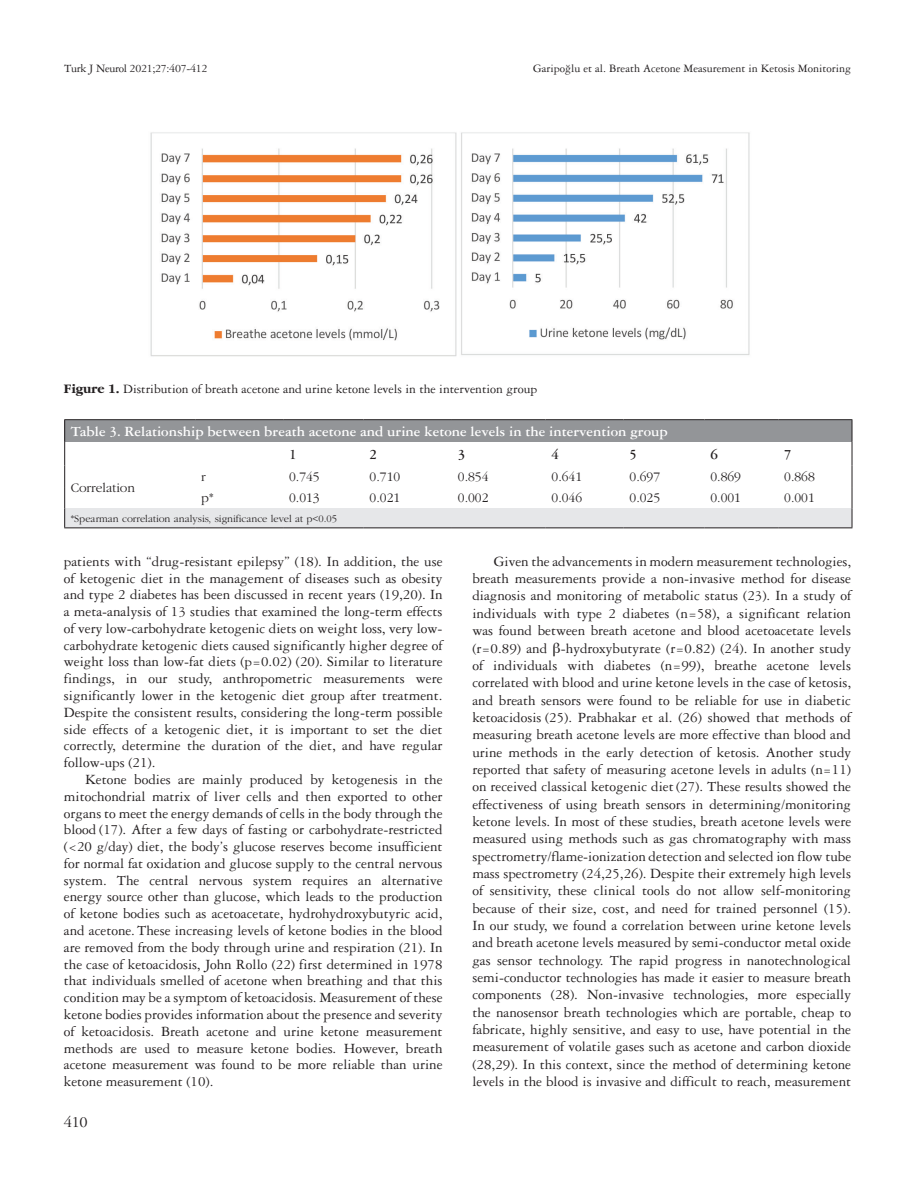
<style>
.page{position:relative;width:915px;height:1191px;background:#fff}
.page>*{position:absolute;margin:0;border:0;box-sizing:border-box;transform-origin:0 0}
.t1{font:16.5px "Garamond Three Tr";color:#231f20}
.YAZI{font:15px/16.8px "Garamond Three Tr";color:#231f20;text-align:justify}
.TABLO-BASLIK{font:15px "Garamond Three Bold Tr";color:#fff}
.TABLO-ARA_BASLIK{font:15px "Garamond Three Bold Tr";color:#231f20}
.TABLO-YAZI{font:13.5px "Garamond Tr";color:#231f20}
.RESİM-ALTI{font:13.5px "Garamond Three Tr";color:#231f20}
.t2{font:12px "Garamond Three Tr";color:#231f20}
.t3{font:12px "Garamond Three Tr";letter-spacing:-.025em;color:#231f20}
.TABLO_ALTI{font:10.5px "Garamond Tr";color:#231f20}
.s1{font-family:"Garamond Bold Tr"}
</style>
<div class="page">
<div style="left:65px;top:420px;width:786px;height:22px;background:#939598"></div>
<div style="left:65px;top:508px;width:786px;height:20px;background:#e6e7e9"></div>
<hr style="left:64px;top:419px;width:131px;height:1px;background:#231f20">
<hr style="left:195px;top:419px;width:88px;height:1px;background:#231f20">
<hr style="left:283px;top:419px;width:80px;height:1px;background:#231f20">
<hr style="left:363px;top:419px;width:89px;height:1px;background:#231f20">
<hr style="left:452px;top:419px;width:93px;height:1px;background:#231f20">
<hr style="left:545px;top:419px;width:78px;height:1px;background:#231f20">
<hr style="left:623px;top:419px;width:81px;height:1px;background:#231f20">
<hr style="left:704px;top:419px;width:74px;height:1px;background:#231f20">
<hr style="left:778px;top:419px;width:74px;height:1px;background:#231f20">
<svg style="left:64px;top:420px;width:1px;height:107px"></svg>
<svg style="left:851px;top:420px;width:1px;height:107px"></svg>
<hr style="left:64px;top:527px;width:131px;height:1px;background:#231f20">
<hr style="left:195px;top:527px;width:88px;height:1px;background:#231f20">
<hr style="left:283px;top:527px;width:80px;height:1px;background:#231f20">
<hr style="left:363px;top:527px;width:89px;height:1px;background:#231f20">
<hr style="left:452px;top:527px;width:93px;height:1px;background:#231f20">
<hr style="left:545px;top:527px;width:78px;height:1px;background:#231f20">
<hr style="left:623px;top:527px;width:81px;height:1px;background:#231f20">
<hr style="left:704px;top:527px;width:74px;height:1px;background:#231f20">
<hr style="left:778px;top:527px;width:74px;height:1px;background:#231f20">
<img style="left:150px;top:132px;width:600px;height:225px">
<p class="t3" style="left:64px;top:61px;width:145px">Turk J Neurol 2021;27:407-412</p>
<p class="t2" style="left:533px;top:61px;width:319px">Garipoğlu et al. Breath Acetone Measurement in Ketosis Monitoring</p>
<p class="RESİM-ALTI" style="left:64px;top:380px;width:474px"><span class="s1">Figure 1.</span> Distribution of breath acetone and urine ketone levels in the intervention group</p>
<p class="TABLO-BASLIK" style="left:71px;top:422px;width:598px">Table 3. Relationship between breath acetone and urine ketone levels in the intervention group</p>
<p class="TABLO-ARA_BASLIK" style="left:289px;top:445px;width:9px">1</p>
<p class="TABLO-ARA_BASLIK" style="left:369px;top:445px;width:9px">2</p>
<p class="TABLO-ARA_BASLIK" style="left:458px;top:445px;width:9px">3</p>
<p class="TABLO-ARA_BASLIK" style="left:551px;top:445px;width:9px">4</p>
<p class="TABLO-ARA_BASLIK" style="left:629px;top:445px;width:9px">5</p>
<p class="TABLO-ARA_BASLIK" style="left:710px;top:445px;width:9px">6</p>
<p class="TABLO-ARA_BASLIK" style="left:784px;top:445px;width:9px">7</p>
<p class="TABLO-YAZI" style="left:71px;top:479px;width:66px">Correlation</p>
<p class="TABLO-YAZI" style="left:201px;top:468px;width:6px">r</p>
<p class="TABLO-YAZI" style="left:289px;top:468px;width:32px">0.745</p>
<p class="TABLO-YAZI" style="left:369px;top:468px;width:32px">0.710</p>
<p class="TABLO-YAZI" style="left:458px;top:468px;width:32px">0.854</p>
<p class="TABLO-YAZI" style="left:551px;top:468px;width:32px">0.641</p>
<p class="TABLO-YAZI" style="left:629px;top:468px;width:32px">0.697</p>
<p class="TABLO-YAZI" style="left:710px;top:468px;width:32px">0.869</p>
<p class="TABLO-YAZI" style="left:784px;top:468px;width:32px">0.868</p>
<p class="TABLO-YAZI" style="left:201px;top:490px;width:14px">p*</p>
<p class="TABLO-YAZI" style="left:289px;top:490px;width:32px">0.013</p>
<p class="TABLO-YAZI" style="left:369px;top:490px;width:32px">0.021</p>
<p class="TABLO-YAZI" style="left:458px;top:490px;width:32px">0.002</p>
<p class="TABLO-YAZI" style="left:551px;top:490px;width:32px">0.046</p>
<p class="TABLO-YAZI" style="left:629px;top:490px;width:32px">0.025</p>
<p class="TABLO-YAZI" style="left:710px;top:490px;width:32px">0.001</p>
<p class="TABLO-YAZI" style="left:784px;top:490px;width:32px">0.001</p>
<p class="TABLO_ALTI" style="left:71px;top:512px;width:268px">*Spearman correlation analysis, significance level at p&lt;0.05</p>
<p class="YAZI" style="left:64px;top:552px;width:380px">patients with “drug-resistant epilepsy” (18). In addition, the use of ketogenic diet in the management of diseases such as obesity and type 2 diabetes has been discussed in recent years (19,20). In a meta-analysis of 13 studies that examined the long-term effects of very low-carbohydrate ketogenic diets on weight loss, very low&shy;carbohydrate ketogenic diets caused significantly higher degree of weight loss than low-fat diets (p=0.02) (20). Similar to literature findings, in our study, anthropometric measurements were significantly lower in the ketogenic diet group after treatment.<br>Despite the consistent results, considering the long-term possible side effects of a ketogenic diet, it is important to set the diet correctly, determine the duration of the diet, and have regular follow-ups (21).</p>
<p class="YAZI" style="left:64px;top:770px;width:380px;text-indent:21px">Ketone bodies are mainly produced by ketogenesis in the mitochondrial matrix of liver cells and then exported to other organs to meet the energy demands of cells in the body through the blood (17). After a few days of fasting or carbohydrate-restricted (&lt;20 g/day) diet, the body’s glucose reserves become insufficient for normal fat oxidation and glucose supply to the central nervous system. The central nervous system requires an alternative energy source other than glucose, which leads to the production of ketone bodies such as acetoacetate, hydrohydroxybutyric acid, and acetone. These increasing levels of ketone bodies in the blood are removed from the body through urine and respiration (21). In the case of ketoacidosis, John Rollo (22) first determined in 1978 that individuals smelled of acetone when breathing and that this condition may be a symptom of ketoacidosis. Measurement of these ketone bodies provides information about the presence and severity of ketoacidosis. Breath acetone and urine ketone measurement methods are used to measure ketone bodies. However, breath acetone measurement was found to be more reliable than urine ketone measurement (10).</p>
<p class="t1" style="left:64px;top:1112px;width:25px">410</p>
<p class="YAZI" style="left:472px;top:552px;width:380px;line-height:17.4px;text-indent:21px">Given the advancements in modern measurement technologies, breath measurements provide a non-invasive method for disease diagnosis and monitoring of metabolic status (23). In a study of individuals with type 2 diabetes (n=58), a significant relation was found between breath acetone and blood acetoacetate levels (r=0.89) and -hydroxybutyrate (r=0.82) (24). In another study of individuals with diabetes (n=99), breathe acetone levels correlated with blood and urine ketone levels in the case of ketosis, and breath sensors were found to be reliable for use in diabetic ketoacidosis (25). Prabhakar et al. (26) showed that methods of measuring breath acetone levels are more effective than blood and urine methods in the early detection of ketosis. Another study reported that safety of measuring acetone levels in adults (n=11) on received classical ketogenic diet (27). These results showed the effectiveness of using breath sensors in determining/monitoring ketone levels. In most of these studies, breath acetone levels were measured using methods such as gas chromatography with mass spectrometry/flame-ionization detection and selected ion flow tube mass spectrometry (24,25,26). Despite their extremely high levels of sensitivity, these clinical tools do not allow self-monitoring because of their size, cost, and need for trained personnel (15).<br>In our study, we found a correlation between urine ketone levels and breath acetone levels measured by semi-conductor metal oxide gas sensor technology. The rapid progress in nanotechnological semi-conductor technologies has made it easier to measure breath components (28). Non-invasive technologies, more especially the nanosensor breath technologies which are portable, cheap to fabricate, highly sensitive, and easy to use, have potential in the measurement of volatile gases such as acetone and carbon dioxide (28,29). In this context, since the method of determining ketone levels in the blood is invasive and difficult to reach, measurement</p>
</div>
